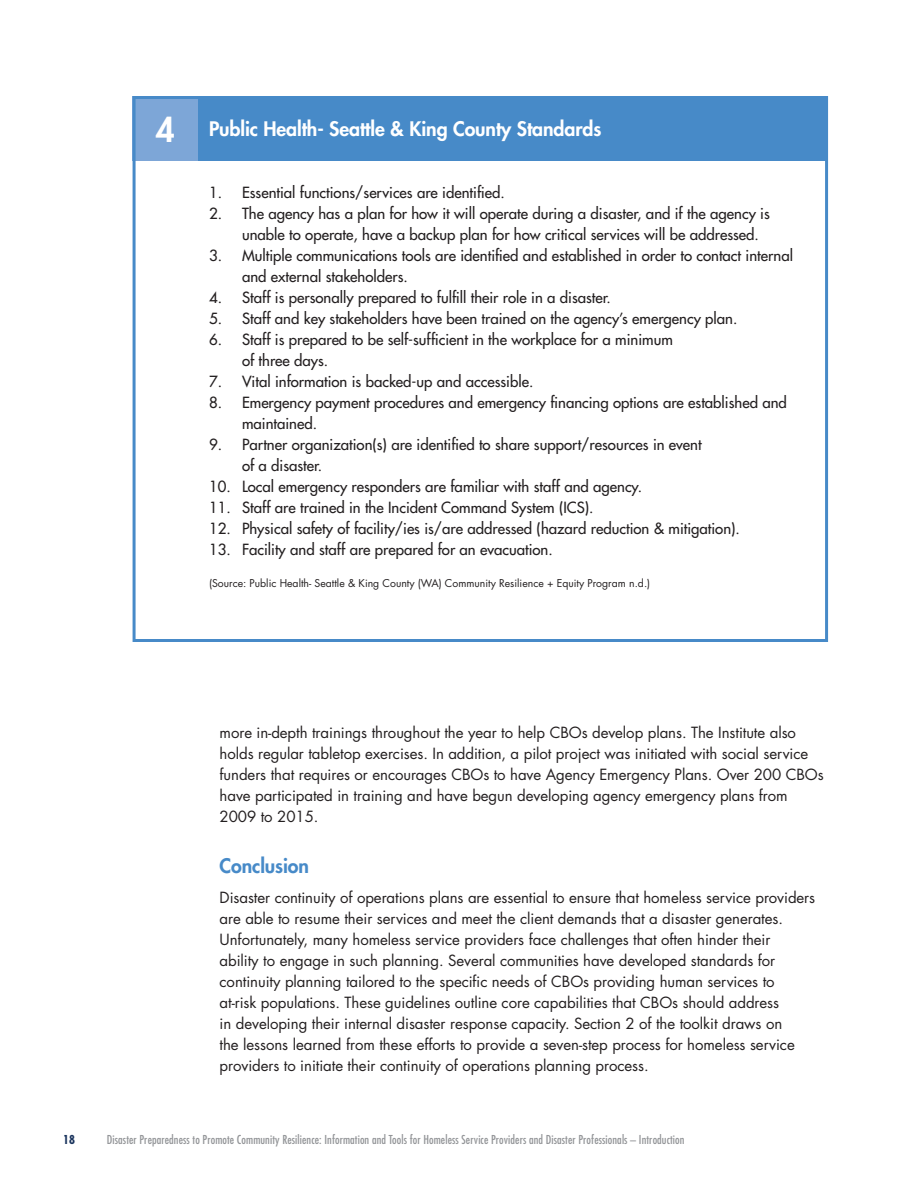
<style>
.page{position:relative;width:918px;height:1188px;background:#fff}
.page>*{position:absolute;margin:0;border:0;box-sizing:border-box;transform-origin:0 0}
.t1{font:800 33px "Futura Std";color:#fff}
.t2{font:800 19.5px "Futura Std";letter-spacing:-.005em;color:#fff}
.t3{font:800 19.5px "Futura Std";letter-spacing:-.005em;color:#478ac8}
.t4{font:15px/21px "Futura Std";letter-spacing:-.005em;color:#231f20}
.t5{font:500 15px/21px "Futura Std";color:#231f20}
.t6{font:condensed 12px "Futura Std";letter-spacing:.01em;color:#939598}
.t7{font:700 condensed 12px "Futura Std";color:#1a345d}
.t8{font:10.5px "Futura Std";color:#231f20}
</style>
<div class="page">
<div style="left:198px;top:96px;width:630px;height:64px;background:#478ac8"></div>
<div style="left:133px;top:96px;width:65px;height:64px;background:#7da6d7"></div>
<div style="left:133px;top:96px;width:695px;height:546px;border:3px solid #478ac8"></div>
<p class="t1" style="left:156px;top:109px;width:21px">4</p>
<p class="t2" style="left:209px;top:117px;width:394px">Public Health- Seattle &amp; King County Standards</p>
<p class="t5" style="left:209px;top:182px;width:297px">1. Essential functions/services are identified.</p>
<p class="t5" style="left:242px;top:203px;width:529px;text-indent:-33px">2. The agency has a plan for how it will operate during a disaster, and if the agency is unable to operate, have a backup plan for how critical services will be addressed.</p>
<p class="t5" style="left:242px;top:245px;width:552px;text-indent:-33px">3. Multiple communications tools are identified and established in order to contact internal and external stakeholders.</p>
<p class="t5" style="left:209px;top:287px;width:403px">4. Staff is personally prepared to fulfill their role in a disaster.</p>
<p class="t5" style="left:209px;top:308px;width:530px">5. Staff and key stakeholders have been trained on the agency’s emergency plan.</p>
<p class="t5" style="left:242px;top:329px;width:432px;text-indent:-33px">6. Staff is prepared to be self-sufficient in the workplace for a minimum of three days.</p>
<p class="t5" style="left:209px;top:371px;width:326px">7. Vital information is backed-up and accessible.</p>
<p class="t5" style="left:242px;top:392px;width:546px;text-indent:-33px">8. Emergency payment procedures and emergency financing options are established and maintained.</p>
<p class="t5" style="left:242px;top:434px;width:461px;text-indent:-33px">9. Partner organization(s) are identified to share support/resources in event of a disaster.</p>
<p class="t5" style="left:209px;top:476px;width:435px">10. Local emergency responders are familiar with staff and agency.</p>
<p class="t5" style="left:209px;top:497px;width:386px">11. Staff are trained in the Incident Command System (ICS).</p>
<p class="t5" style="left:209px;top:518px;width:532px">12. Physical safety of facility/ies is/are addressed (hazard reduction &amp; mitigation).</p>
<p class="t5" style="left:209px;top:539px;width:345px">13. Facility and staff are prepared for an evacuation.</p>
<p class="t8" style="left:209px;top:576px;width:443px">(Source: Public Health- Seattle &amp; King County (WA) Community Resilience + Equity Program n.d.)</p>
<p class="t4" style="left:220px;top:723px;width:606px">more in-depth trainings throughout the year to help CBOs develop plans. The Institute also holds regular tabletop exercises. In addition, a pilot project was initiated with social service funders that requires or encourages CBOs to have Agency Emergency Plans. Over 200 CBOs have participated in training and have begun developing agency emergency plans from 2009 to 2015.</p>
<h3 class="t3" style="left:220px;top:854px;width:91px">Conclusion</h3>
<p class="t4" style="left:220px;top:888px;width:597px">Disaster continuity of operations plans are essential to ensure that homeless service providers are able to resume their services and meet the client demands that a disaster generates.<br>Unfortunately, many homeless service providers face challenges that often hinder their<br>ability to engage in such planning. Several communities have developed standards for continuity planning tailored to the specific needs of CBOs providing human services to at-risk populations. These guidelines outline core capabilities that CBOs should address<br>in developing their internal disaster response capacity. Section 2 of the toolkit draws on<br>the lessons learned from these efforts to provide a seven-step process for homeless service providers to initiate their continuity of operations planning process.</p>
<p class="t7" style="left:63px;top:1132px;width:13px">18</p>
<p class="t6" style="left:107px;top:1132px;width:579px">Disaster Preparedness to Promote Community Resilience: Information and Tools for Homeless Service Providers and Disaster Professionals – Introduction</p>
</div>
